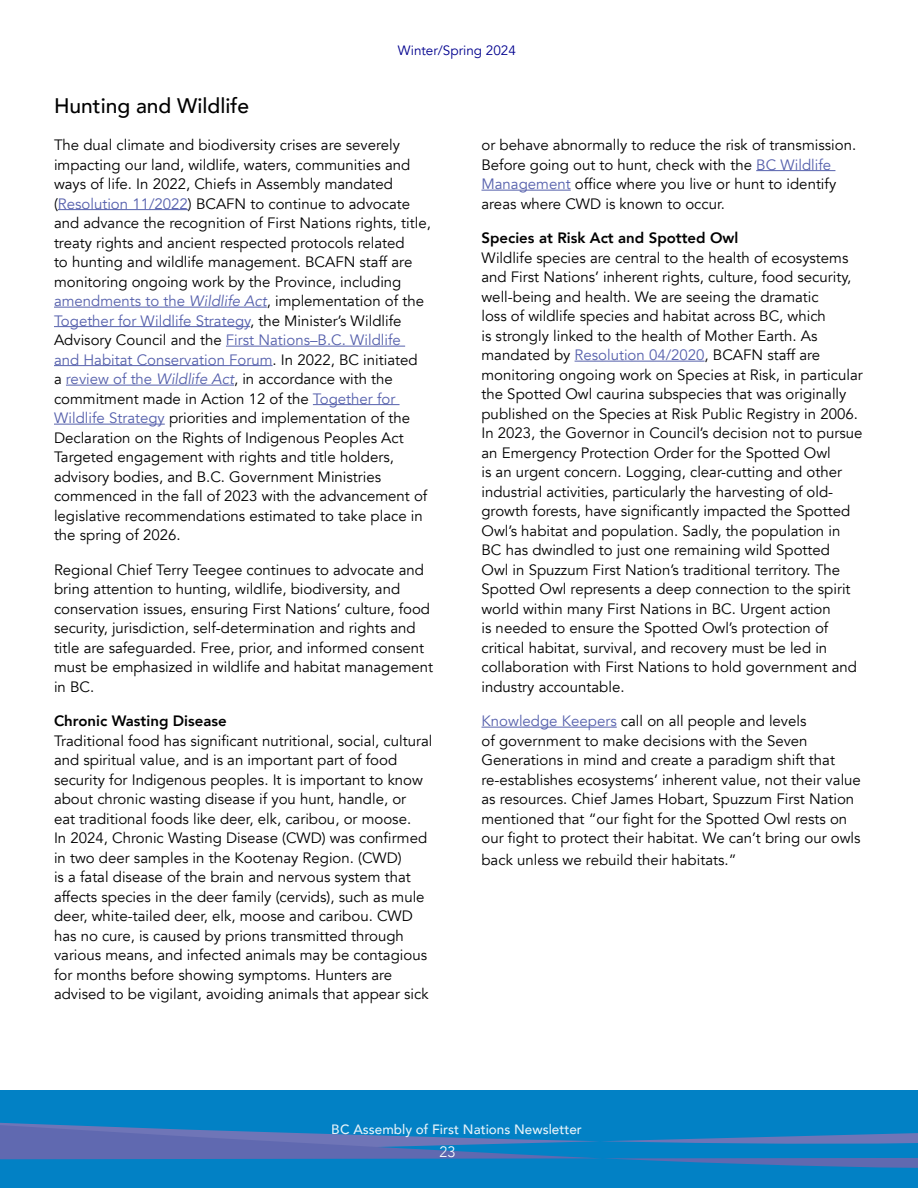
<style>
.page{position:relative;width:918px;height:1188px;background:#fff}
.page>*{position:absolute;margin:0;border:0;box-sizing:border-box;transform-origin:0 0}
.t1{font:500 21px "Avenir";color:#000}
.t2{font:15px/19.5px "Avenir";color:#000}
.t3{font:800 15px "Avenir";color:#000}
.t4{font:300 15px "Avenir";color:#fff}
.t5{font:500 13.5px "Avenir";color:#fff}
.t6{font:13.5px "Avenir";color:#00008e}
.s1{color:#5560ac}
.s2{font-style:italic;color:#5560ac}
</style>
<div class="page">
<div style="left:0;top:1090px;width:918px;height:98px;background:#0281c5"></div>
<svg style="left:0;top:1122px;width:918px;height:46px"></svg>
<hr style="left:58px;top:209px;width:130px;height:1px;background:#5560ac">
<hr style="left:54px;top:307px;width:213px;height:1px;background:#5560ac">
<hr style="left:54px;top:326px;width:196px;height:1px;background:#5560ac">
<hr style="left:226px;top:346px;width:179px;height:1px;background:#5560ac">
<hr style="left:54px;top:365px;width:219px;height:1px;background:#5560ac">
<hr style="left:66px;top:385px;width:168px;height:1px;background:#5560ac">
<hr style="left:313px;top:404px;width:87px;height:1px;background:#5560ac">
<hr style="left:54px;top:424px;width:111px;height:1px;background:#5560ac">
<hr style="left:756px;top:170px;width:79px;height:1px;background:#5560ac">
<hr style="left:482px;top:190px;width:89px;height:1px;background:#5560ac">
<hr style="left:575px;top:361px;width:130px;height:1px;background:#5560ac">
<hr style="left:482px;top:727px;width:135px;height:1px;background:#5560ac">
<p class="t6" style="left:398px;top:42px;width:120px">Winter/Spring 2024</p>
<p class="t1" style="left:54px;top:87px;width:197px">Hunting and Wildlife</p>
<p class="t2" style="left:54px;top:135px;width:378px">The dual climate and biodiversity crises are severely impacting our land, wildlife, waters, communities and ways of life. In 2022, Chiefs in Assembly mandated (<span class="s1">Resolution 11/2022</span>) BCAFN to continue to advocate and advance the recognition of First Nations rights, title, treaty rights and ancient respected protocols related<br>to hunting and wildlife management. BCAFN staff are monitoring ongoing work by the Province, including <span class="s1">amendments to the</span> <span class="s2">Wildlife Act</span>, implementation of the <span class="s1">Together for Wildlife Strategy</span>, the Minister’s Wildlife Advisory Council and the <span class="s1">First Nations–B.C. Wildlife<br>and Habitat Conservation Forum</span>. In 2022, BC initiated<br>a <span class="s1">review of the</span> <span class="s2">Wildlife Act</span>, in accordance with the commitment made in Action 12 of the <span class="s1">Together for Wildlife Strategy</span> priorities and implementation of the Declaration on the Rights of Indigenous Peoples Act Targeted engagement with rights and title holders, advisory bodies, and B.C. Government Ministries commenced in the fall of 2023 with the advancement of legislative recommendations estimated to take place in the spring of 2026.</p>
<p class="t2" style="left:54px;top:560px;width:381px">Regional Chief Terry Teegee continues to advocate and bring attention to hunting, wildlife, biodiversity, and conservation issues, ensuring First Nations’ culture, food security, jurisdiction, self-determination and rights and title are safeguarded. Free, prior, and informed consent must be emphasized in wildlife and habitat management in BC.</p>
<p class="t3" style="left:54px;top:709px;width:174px">Chronic Wasting Disease</p>
<p class="t2" style="left:54px;top:731px;width:380px">Traditional food has significant nutritional, social, cultural and spiritual value, and is an important part of food security for Indigenous peoples. It is important to know about chronic wasting disease if you hunt, handle, or<br>eat traditional foods like deer, elk, caribou, or moose.<br>In 2024, Chronic Wasting Disease (CWD) was confirmed in two deer samples in the Kootenay Region. (CWD)<br>is a fatal disease of the brain and nervous system that affects species in the deer family (cervids), such as mule deer, white-tailed deer, elk, moose and caribou. CWD has no cure, is caused by prions transmitted through various means, and infected animals may be contagious for months before showing symptoms. Hunters are advised to be vigilant, avoiding animals that appear sick</p>
<p class="t2" style="left:482px;top:135px;width:376px">or behave abnormally to reduce the risk of transmission.<br>Before going out to hunt, check with the <span class="s1">BC Wildlife Management</span> office where you live or hunt to identify areas where CWD is known to occur.</p>
<p class="t3" style="left:482px;top:226px;width:258px">Species at Risk Act and Spotted Owl</p>
<p class="t2" style="left:482px;top:248px;width:383px">Wildlife species are central to the health of ecosystems and First Nations’ inherent rights, culture, food security, well-being and health. We are seeing the dramatic<br>loss of wildlife species and habitat across BC, which<br>is strongly linked to the health of Mother Earth. As mandated by <span class="s1">Resolution 04/2020</span>, BCAFN staff are monitoring ongoing work on Species at Risk, in particular the Spotted Owl caurina subspecies that was originally published on the Species at Risk Public Registry in 2006.<br>In 2023, the Governor in Council’s decision not to pursue an Emergency Protection Order for the Spotted Owl<br>is an urgent concern. Logging, clear-cutting and other industrial activities, particularly the harvesting of old&shy;growth forests, have significantly impacted the Spotted Owl’s habitat and population. Sadly, the population in BC has dwindled to just one remaining wild Spotted<br>Owl in Spuzzum First Nation’s traditional territory. The Spotted Owl represents a deep connection to the spirit world within many First Nations in BC. Urgent action<br>is needed to ensure the Spotted Owl’s protection of critical habitat, survival, and recovery must be led in collaboration with First Nations to hold government and industry accountable.</p>
<p class="t2" style="left:482px;top:711px;width:381px"><span class="s1">Knowledge Keepers</span> call on all people and levels<br>of government to make decisions with the Seven Generations in mind and create a paradigm shift that re-establishes ecosystems’ inherent value, not their value as resources. Chief James Hobart, Spuzzum First Nation mentioned that “our fight for the Spotted Owl rests on our fight to protect their habitat. We can’t bring our owls</p>
<p class="t2" style="left:482px;top:850px;width:256px">back unless we rebuild their habitats.”</p>
<p class="t5" style="left:332px;top:1118px;width:252px">BC Assembly of First Nations Newsletter</p>
<p class="t4" style="left:440px;top:1142px;width:17px">23</p>
</div>
